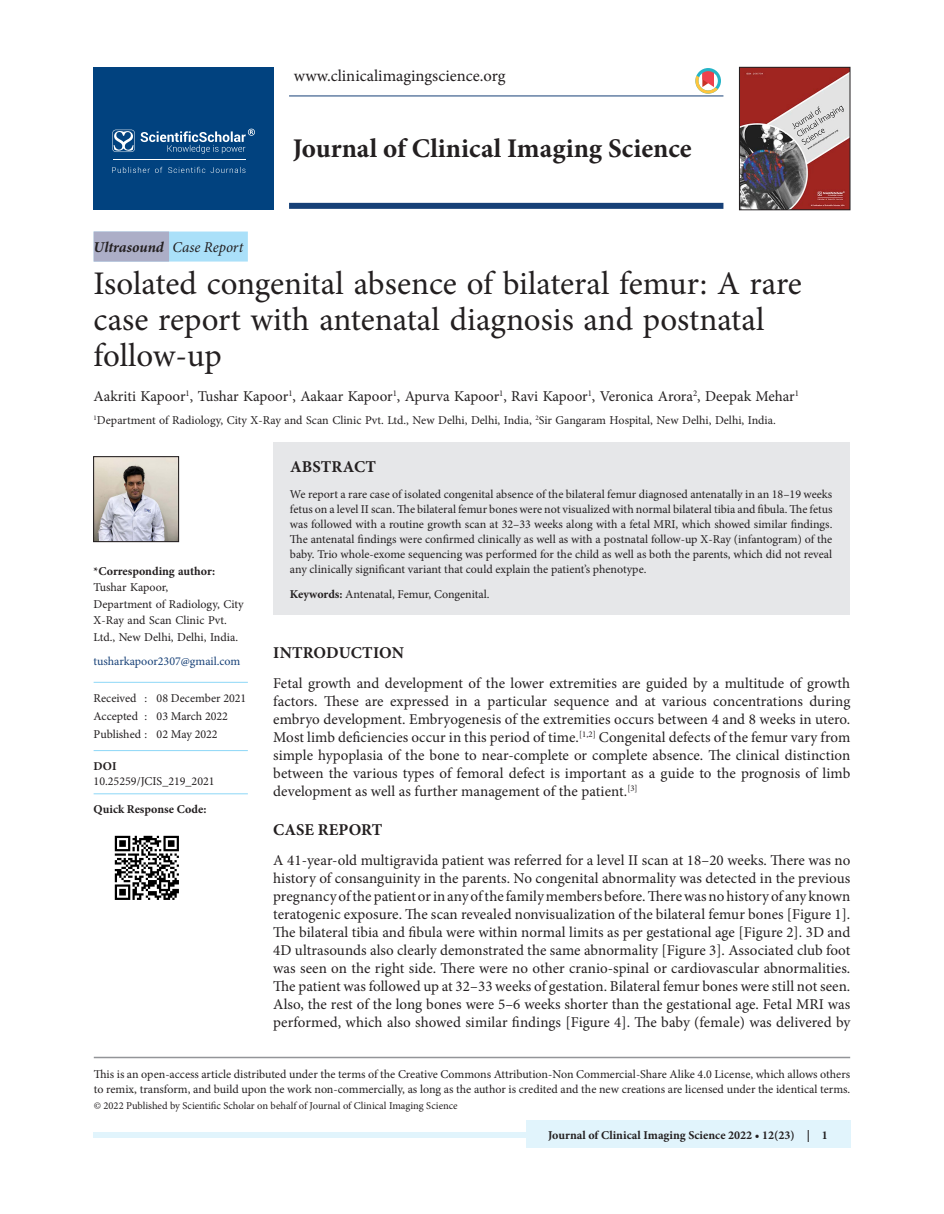
<style>
.page{position:relative;width:944px;height:1214px;background:#fff}
.page>*{position:absolute;margin:0;border:0;box-sizing:border-box;transform-origin:0 0}
.t1{font:33px/36px "Minion Pro";color:#231f20}
.t2{font:700 27px "Minion Pro";color:#231f20}
.t3{font:16.5px "Minion Pro";color:#231f20}
.t4{font:700 16.5px "Minion Pro";letter-spacing:.01em;color:#231f20}
.t5{font:15px/18px "Minion Pro";color:#231f20;text-align:justify}
.t6{font:italic 700 15px "Minion Pro";letter-spacing:-.005em;color:#231f20}
.t7{font:12px/15px "Minion Pro";color:#231f20}
.t8{font:700 12px "Minion Pro";color:#231f20}
.t9{font:12px "Minion Pro";letter-spacing:-.005em;color:#164077}
.t10{font:10.5px "Minion Pro";color:#231f20}
.s1{font-weight:400}
.s2{font-weight:700}
</style>
<div class="page">
<img style="left:741px;top:69px;width:107px;height:139px">
<div style="left:739px;top:67px;width:111px;height:143px;border:1px solid #231f20"></div>
<hr style="left:94px;top:1056px;width:756px;height:2px;background:#939598">
<div style="left:94px;top:1132px;width:756px;height:5px;background:#e1f4fc"></div>
<div style="left:526px;top:1120px;width:324px;height:28px;background:#e1f4fc"></div>
<div style="left:93px;top:67px;width:180px;height:143px;background:#01427f"></div>
<svg style="left:112px;top:167px;width:133px;height:6px"></svg>
<svg style="left:112px;top:129px;width:143px;height:25px"></svg>
<hr style="left:113px;top:159px;width:132px;height:1px;background:#fff">
<hr style="left:289px;top:96px;width:434px;height:1px;background:#164077">
<div style="left:289px;top:203px;width:434px;height:6px;background:#164077"></div>
<div style="left:94px;top:231px;width:154px;height:30px;background:#aae0f9"></div>
<div style="left:94px;top:231px;width:75px;height:30px;background:#acaec7"></div>
<svg style="left:695px;top:68px;width:25px;height:26px"></svg>
<hr style="left:94px;top:682px;width:154px;height:1px;background:#8dd7f7">
<hr style="left:94px;top:750px;width:154px;height:1px;background:#8dd7f7">
<hr style="left:94px;top:793px;width:154px;height:1px;background:#8dd7f7">
<div style="left:273px;top:442px;width:577px;height:43px;background:#e6e7e9"></div>
<div style="left:273px;top:483px;width:577px;height:99px;background:#e6e7e9"></div>
<div style="left:273px;top:571px;width:577px;height:44px;background:#e6e7e9"></div>
<img style="left:95px;top:458px;width:82px;height:82px">
<div style="left:93px;top:456px;width:86px;height:86px;border:1px solid #231f20"></div>
<img style="left:114px;top:835px;width:65px;height:65px">
<p class="t3" style="left:294px;top:64px;width:213px">www.clinicalimagingscience.org</p>
<p class="t6" style="left:94px;top:236px;width:151px">Ultrasound <span class="s1">Case Report</span></p>
<h2 class="t2" style="left:293px;top:129px;width:400px">Journal of Clinical Imaging Science</h2>
<h1 class="t1" style="left:94px;top:265px;width:709px">Isolated congenital absence of bilateral femur: A rare case report with antenatal diagnosis and postnatal follow-up</h1>
<p class="t5" style="left:94px;top:387px;width:707px">Aakriti Kapoor<sup>1</sup>, Tushar Kapoor<sup>1</sup>, Aakaar Kapoor<sup>1</sup>, Apurva Kapoor<sup>1</sup>, Ravi Kapoor<sup>1</sup>, Veronica Arora<sup>2</sup>, Deepak Mehar<sup>1</sup></p>
<p class="t7" style="left:94px;top:412px;width:683px"><sup>1</sup>Department of Radiology, City X-Ray and Scan Clinic Pvt. Ltd., New Delhi, Delhi, India, <sup>2</sup>Sir Gangaram Hospital, New Delhi, Delhi, India.</p>
<p class="t4" style="left:290px;top:454px;width:87px">ABSTRACT</p>
<p class="t7" style="left:290px;top:486px;width:544px;text-align:justify">We report a rare case of isolated congenital absence of the bilateral femur diagnosed antenatally in an 18–19 weeks fetus on a level II scan. The bilateral femur bones were not visualized with normal bilateral tibia and fibula. The fetus was followed with a routine growth scan at 32–33 weeks along with a fetal MRI, which showed similar findings.<br>The antenatal findings were confirmed clinically as well as with a postnatal follow-up X-Ray (infantogram) of the baby. Trio whole-exome sequencing was performed for the child as well as both the parents, which did not reveal any clinically significant variant that could explain the patient’s phenotype.</p>
<p class="t7" style="left:290px;top:586px;width:201px"><span class="s2">Keywords:</span> Antenatal, Femur, Congenital.</p>
<p class="t8" style="left:94px;top:562px;width:123px">*Corresponding author:</p>
<p class="t7" style="left:94px;top:579px;width:152px;line-height:16.5px">Tushar Kapoor,<br>Department of Radiology, City<br>X-Ray and Scan Clinic Pvt.<br>Ltd., New Delhi, Delhi, India.</p>
<p class="t9" style="left:94px;top:653px;width:148px">tusharkapoor2307@gmail.com</p>
<p class="t7" style="left:94px;top:689px;width:154px;line-height:18px">Received : 08 December 2021<br>Accepted : 03 March 2022<br>Published : 02 May 2022</p>
<p class="t8" style="left:94px;top:758px;width:24px">DOI</p>
<p class="t7" style="left:94px;top:774px;width:122px">10.25259/JCIS_219_2021</p>
<p class="t8" style="left:94px;top:800px;width:114px">Quick Response Code:</p>
<p class="t4" style="left:273px;top:640px;width:132px">INTRODUCTION</p>
<p class="t5" style="left:273px;top:674px;width:578px">Fetal growth and development of the lower extremities are guided by a multitude of growth factors. These are expressed in a particular sequence and at various concentrations during embryo development. Embryogenesis of the extremities occurs between 4 and 8 weeks in utero.<br>Most limb deficiencies occur in this period of time.<sup>[1,2]</sup> Congenital defects of the femur vary from simple hypoplasia of the bone to near-complete or complete absence. The clinical distinction between the various types of femoral defect is important as a guide to the prognosis of limb development as well as further management of the patient.<sup>[3]</sup></p>
<p class="t4" style="left:273px;top:817px;width:111px">CASE REPORT</p>
<p class="t5" style="left:273px;top:851px;width:578px">A 41-year-old multigravida patient was referred for a level II scan at 18–20 weeks. There was no history of consanguinity in the parents. No congenital abnormality was detected in the previous pregnancy of the patient or in any of the family members before. There was no history of any known teratogenic exposure. The scan revealed nonvisualization of the bilateral femur bones [Figure 1].<br>The bilateral tibia and fibula were within normal limits as per gestational age [Figure 2]. 3D and 4D ultrasounds also clearly demonstrated the same abnormality [Figure 3]. Associated club foot was seen on the right side. There were no other cranio-spinal or cardiovascular abnormalities.<br>The patient was followed up at 32–33 weeks of gestation. Bilateral femur bones were still not seen.<br>Also, the rest of the long bones were 5–6 weeks shorter than the gestational age. Fetal MRI was performed, which also showed similar findings [Figure 4]. The baby (female) was delivered by</p>
<p class="t7" style="left:94px;top:1066px;width:758px">This is an open-access article distributed under the terms of the Creative Commons Attribution-Non Commercial-Share Alike 4.0 License, which allows others to remix, transform, and build upon the work non-commercially, as long as the author is credited and the new creations are licensed under the identical terms.</p>
<p class="t10" style="left:94px;top:1098px;width:365px">© 2022 Published by Scientific Scholar on behalf of Journal of Clinical Imaging Science</p>
<p class="t8" style="left:548px;top:1126px;width:281px">Journal of Clinical Imaging Science 2022 • 12(23) | 1</p>
</div>
